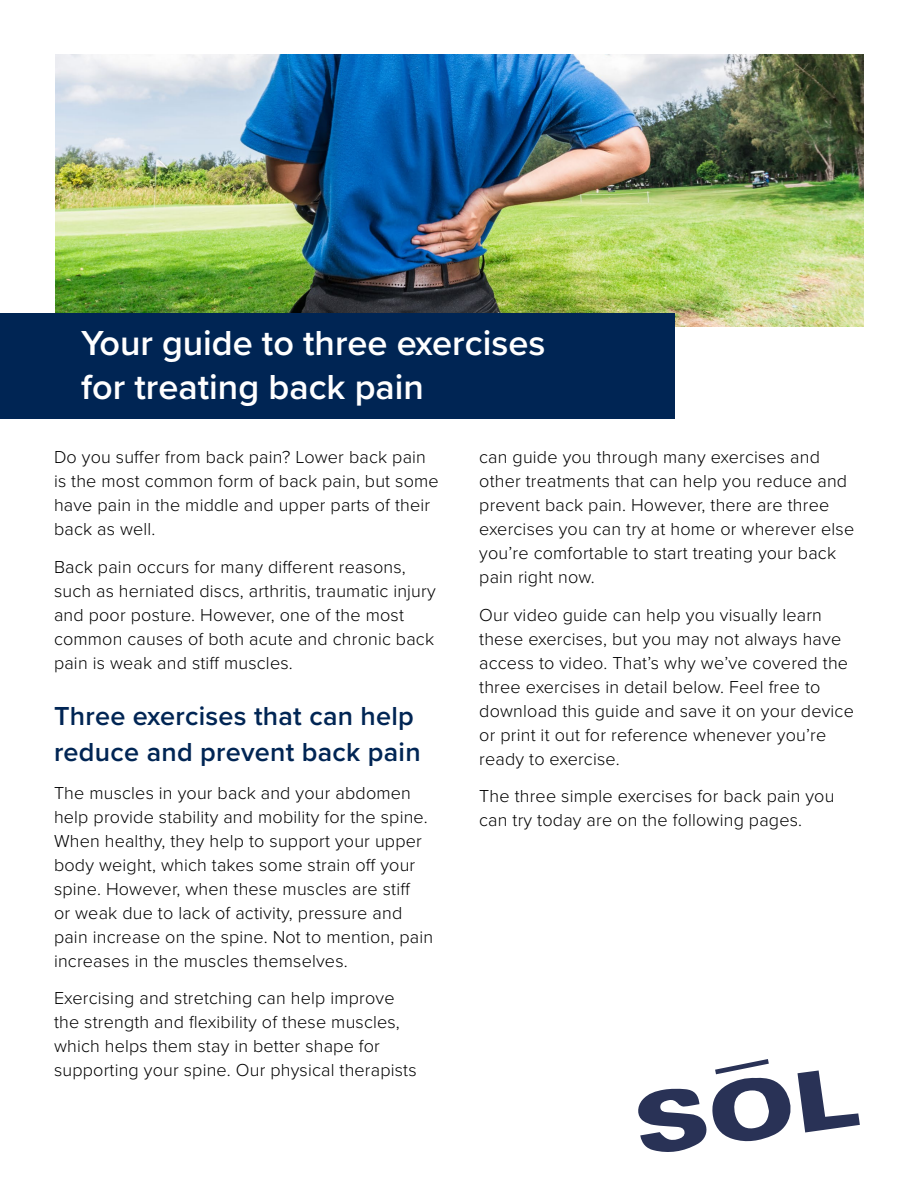
<style>
.page{position:relative;width:918px;height:1188px;background:#fff}
.page>*{position:absolute;margin:0;border:0;box-sizing:border-box;transform-origin:0 0}
.t1{font:600 36px/43.5px "Proxima Nova";color:#fff}
.t2{font:600 27px/36px "Proxima Nova";letter-spacing:.01em;color:#002554}
.t3{font:300 18px/24px "Proxima Nova";letter-spacing:.01em;color:#000}
</style>
<div class="page">
<img style="left:55px;top:54px;width:809px;height:273px">
<div style="left:0;top:313px;width:675px;height:105px;background:#002554"></div>
<svg style="left:638px;top:1059px;width:222px;height:93px"></svg>
<h1 class="t1" style="left:81px;top:321px;width:466px">Your guide to three exercises for treating back pain</h1>
<p class="t3" style="left:54px;top:445px;width:386px">Do you suffer from back pain? Lower back pain is the most common form of back pain, but some have pain in the middle and upper parts of their back as well.</p>
<p class="t3" style="left:54px;top:554px;width:383px">Back pain occurs for many different reasons, such as herniated discs, arthritis, traumatic injury and poor posture. However, one of the most common causes of both acute and chronic back pain is weak and stiff muscles.</p>
<h2 class="t2" style="left:54px;top:697px;width:368px">Three exercises that can help reduce and prevent back pain</h2>
<p class="t3" style="left:54px;top:780px;width:381px">The muscles in your back and your abdomen help provide stability and mobility for the spine.<br>When healthy, they help to support your upper body weight, which takes some strain off your spine. However, when these muscles are stiff<br>or weak due to lack of activity, pressure and pain increase on the spine. Not to mention, pain increases in the muscles themselves.</p>
<p class="t3" style="left:54px;top:985px;width:364px">Exercising and stretching can help improve the strength and flexibility of these muscles, which helps them stay in better shape for supporting your spine. Our physical therapists</p>
<p class="t3" style="left:479px;top:444px;width:377px">can guide you through many exercises and other treatments that can help you reduce and prevent back pain. However, there are three exercises you can try at home or wherever else you’re comfortable to start treating your back pain right now.</p>
<p class="t3" style="left:479px;top:602px;width:376px">Our video guide can help you visually learn these exercises, but you may not always have access to video. That’s why we’ve covered the three exercises in detail below. Feel free to download this guide and save it on your device or print it out for reference whenever you’re ready to exercise.</p>
<p class="t3" style="left:479px;top:783px;width:357px">The three simple exercises for back pain you can try today are on the following pages.</p>
</div>
